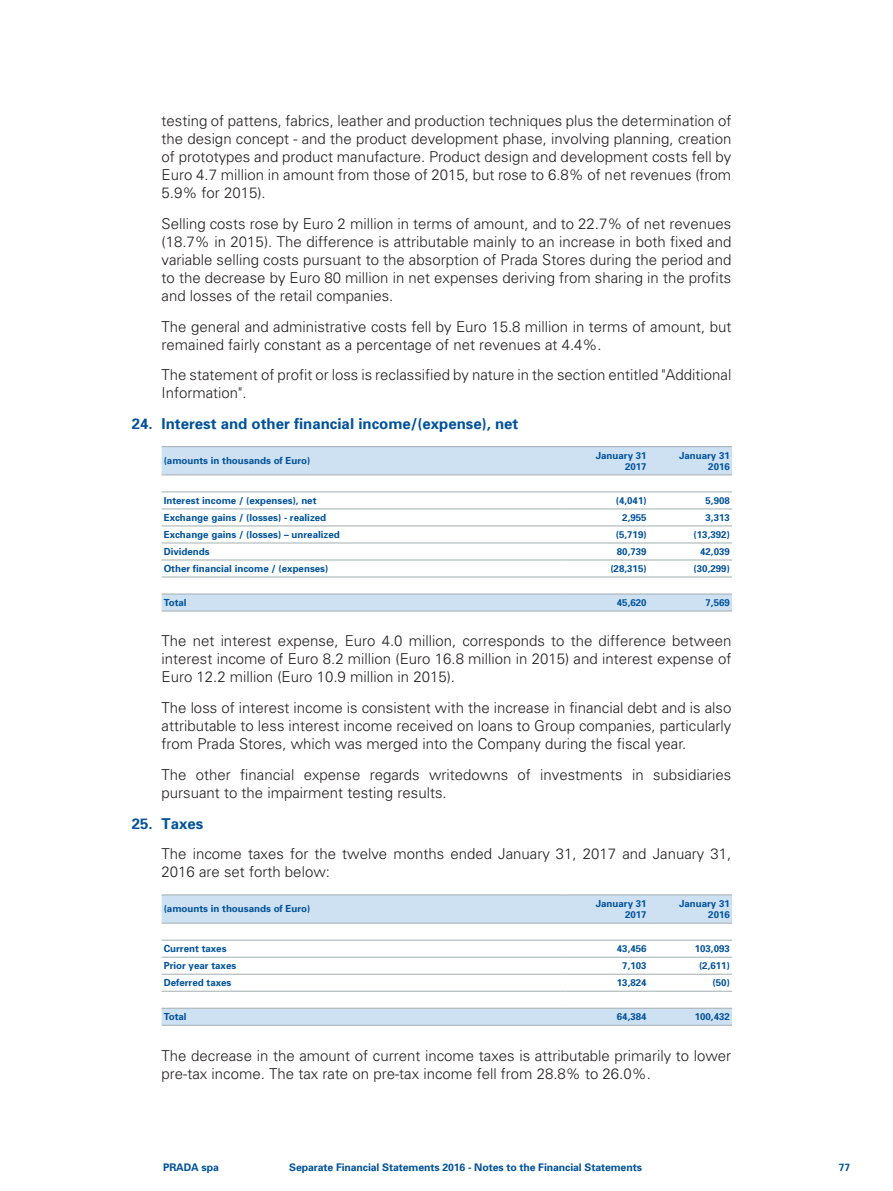
<style>
.page{position:relative;width:893px;height:1191px;background:#fff}
.page>*{position:absolute;margin:0;border:0;box-sizing:border-box;transform-origin:0 0}
.t1{font:300 15px/18px "Univers";color:#231f20}
.t2{font:700 15px "Univers";color:#01529b}
.t3{font:700 10.5px "Univers";letter-spacing:-.01em;color:#01529b}
.t4{font:700 9.75px/11.2px "Univers";color:#01529b;text-align:right}
</style>
<div class="page">
<svg style="left:162px;top:447px;width:570px;height:163px"></svg>
<hr style="left:162px;top:446px;width:404px;height:1px;background:#a2aeaf">
<hr style="left:566px;top:446px;width:83px;height:1px;background:#a2aeaf">
<hr style="left:649px;top:446px;width:83px;height:1px;background:#a2aeaf">
<hr style="left:162px;top:474px;width:404px;height:1px;background:#a2aeaf">
<hr style="left:566px;top:474px;width:83px;height:1px;background:#a2aeaf">
<hr style="left:649px;top:474px;width:83px;height:1px;background:#a2aeaf">
<hr style="left:162px;top:491px;width:404px;height:1px;background:#a2aeaf">
<hr style="left:566px;top:491px;width:83px;height:1px;background:#a2aeaf">
<hr style="left:649px;top:491px;width:83px;height:1px;background:#a2aeaf">
<hr style="left:162px;top:508px;width:404px;height:1px;background:#a2aeaf">
<hr style="left:566px;top:508px;width:83px;height:1px;background:#a2aeaf">
<hr style="left:649px;top:508px;width:83px;height:1px;background:#a2aeaf">
<hr style="left:162px;top:525px;width:404px;height:1px;background:#a2aeaf">
<hr style="left:566px;top:525px;width:83px;height:1px;background:#a2aeaf">
<hr style="left:649px;top:525px;width:83px;height:1px;background:#a2aeaf">
<hr style="left:162px;top:542px;width:404px;height:1px;background:#a2aeaf">
<hr style="left:566px;top:542px;width:83px;height:1px;background:#a2aeaf">
<hr style="left:649px;top:542px;width:83px;height:1px;background:#a2aeaf">
<hr style="left:162px;top:559px;width:404px;height:1px;background:#a2aeaf">
<hr style="left:566px;top:559px;width:83px;height:1px;background:#a2aeaf">
<hr style="left:649px;top:559px;width:83px;height:1px;background:#a2aeaf">
<hr style="left:162px;top:576px;width:404px;height:1px;background:#a2aeaf">
<hr style="left:566px;top:576px;width:83px;height:1px;background:#a2aeaf">
<hr style="left:649px;top:576px;width:83px;height:1px;background:#a2aeaf">
<hr style="left:162px;top:593px;width:404px;height:1px;background:#a2aeaf">
<hr style="left:566px;top:593px;width:83px;height:1px;background:#a2aeaf">
<hr style="left:649px;top:593px;width:83px;height:1px;background:#a2aeaf">
<hr style="left:162px;top:610px;width:404px;height:1px;background:#a2aeaf">
<hr style="left:566px;top:610px;width:83px;height:1px;background:#a2aeaf">
<hr style="left:649px;top:610px;width:83px;height:1px;background:#a2aeaf">
<svg style="left:162px;top:895px;width:570px;height:130px"></svg>
<hr style="left:162px;top:894px;width:404px;height:1px;background:#a2aeaf">
<hr style="left:566px;top:894px;width:83px;height:1px;background:#a2aeaf">
<hr style="left:649px;top:894px;width:83px;height:1px;background:#a2aeaf">
<hr style="left:162px;top:923px;width:404px;height:1px;background:#a2aeaf">
<hr style="left:566px;top:923px;width:83px;height:1px;background:#a2aeaf">
<hr style="left:649px;top:923px;width:83px;height:1px;background:#a2aeaf">
<hr style="left:162px;top:940px;width:404px;height:1px;background:#a2aeaf">
<hr style="left:566px;top:940px;width:83px;height:1px;background:#a2aeaf">
<hr style="left:649px;top:940px;width:83px;height:1px;background:#a2aeaf">
<hr style="left:162px;top:957px;width:404px;height:1px;background:#a2aeaf">
<hr style="left:566px;top:957px;width:83px;height:1px;background:#a2aeaf">
<hr style="left:649px;top:957px;width:83px;height:1px;background:#a2aeaf">
<hr style="left:162px;top:974px;width:404px;height:1px;background:#a2aeaf">
<hr style="left:566px;top:974px;width:83px;height:1px;background:#a2aeaf">
<hr style="left:649px;top:974px;width:83px;height:1px;background:#a2aeaf">
<hr style="left:162px;top:991px;width:404px;height:1px;background:#a2aeaf">
<hr style="left:566px;top:991px;width:83px;height:1px;background:#a2aeaf">
<hr style="left:649px;top:991px;width:83px;height:1px;background:#a2aeaf">
<hr style="left:162px;top:1008px;width:404px;height:1px;background:#a2aeaf">
<hr style="left:566px;top:1008px;width:83px;height:1px;background:#a2aeaf">
<hr style="left:649px;top:1008px;width:83px;height:1px;background:#a2aeaf">
<hr style="left:162px;top:1025px;width:404px;height:1px;background:#a2aeaf">
<hr style="left:566px;top:1025px;width:83px;height:1px;background:#a2aeaf">
<hr style="left:649px;top:1025px;width:83px;height:1px;background:#a2aeaf">
<p class="t1" style="left:162px;top:111px;width:571px;text-align:justify">testing of pattens, fabrics, leather and production techniques plus the determination of the design concept - and the product development phase, involving planning, creation of prototypes and product manufacture. Product design and development costs fell by Euro 4.7 million in amount from those of 2015, but rose to 6.8% of net revenues (from 5.9% for 2015).</p>
<p class="t1" style="left:162px;top:214px;width:571px;text-align:justify">Selling costs rose by Euro 2 million in terms of amount, and to 22.7% of net revenues (18.7% in 2015). The difference is attributable mainly to an increase in both fixed and variable selling costs pursuant to the absorption of Prada Stores during the period and to the decrease by Euro 80 million in net expenses deriving from sharing in the profits and losses of the retail companies.</p>
<p class="t1" style="left:162px;top:317px;width:571px">The general and administrative costs fell by Euro 15.8 million in terms of amount, but remained fairly constant as a percentage of net revenues at 4.4%.</p>
<p class="t1" style="left:162px;top:366px;width:571px">The statement of profit or loss is reclassified by nature in the section entitled "Additional<br>Information".</p>
<p class="t2" style="left:132px;top:414px;width:388px">24. Interest and other financial income/(expense), net</p>
<p class="t4" style="left:164px;top:455px;width:148px">(amounts in thousands of Euro)</p>
<p class="t4" style="left:596px;top:449px;width:52px">January 31<br>2017</p>
<p class="t4" style="left:679px;top:449px;width:52px">January 31<br>2016</p>
<p class="t4" style="left:164px;top:494px;width:154px">Interest income / (expenses), net</p>
<p class="t4" style="left:616px;top:494px;width:32px">(4,041)</p>
<p class="t4" style="left:706px;top:494px;width:26px">5,908</p>
<p class="t4" style="left:164px;top:511px;width:164px">Exchange gains / (losses) - realized</p>
<p class="t4" style="left:622px;top:511px;width:26px">2,955</p>
<p class="t4" style="left:706px;top:511px;width:26px">3,313</p>
<p class="t4" style="left:164px;top:528px;width:178px">Exchange gains / (losses) – unrealized</p>
<p class="t4" style="left:616px;top:528px;width:32px">(5,719)</p>
<p class="t4" style="left:694px;top:528px;width:38px">(13,392)</p>
<p class="t4" style="left:164px;top:545px;width:48px">Dividends</p>
<p class="t4" style="left:617px;top:545px;width:31px">80,739</p>
<p class="t4" style="left:700px;top:545px;width:31px">42,039</p>
<p class="t4" style="left:164px;top:562px;width:166px">Other financial income / (expenses)</p>
<p class="t4" style="left:610px;top:562px;width:38px">(28,315)</p>
<p class="t4" style="left:694px;top:562px;width:38px">(30,299)</p>
<p class="t4" style="left:164px;top:596px;width:24px">Total</p>
<p class="t4" style="left:617px;top:596px;width:31px">45,620</p>
<p class="t4" style="left:706px;top:596px;width:26px">7,569</p>
<p class="t1" style="left:162px;top:631px;width:571px;text-align:justify">The net interest expense, Euro 4.0 million, corresponds to the difference between interest income of Euro 8.2 million (Euro 16.8 million in 2015) and interest expense of Euro 12.2 million (Euro 10.9 million in 2015).</p>
<p class="t1" style="left:162px;top:698px;width:571px;text-align:justify">The loss of interest income is consistent with the increase in financial debt and is also attributable to less interest income received on loans to Group companies, particularly from Prada Stores, which was merged into the Company during the fiscal year.</p>
<p class="t1" style="left:162px;top:765px;width:571px">The other financial expense regards writedowns of investments in subsidiaries pursuant to the impairment testing results.</p>
<p class="t2" style="left:132px;top:813px;width:73px">25. Taxes</p>
<p class="t1" style="left:162px;top:844px;width:571px">The income taxes for the twelve months ended January 31, 2017 and January 31,<br>2016 are set forth below:</p>
<p class="t4" style="left:164px;top:903px;width:148px">(amounts in thousands of Euro)</p>
<p class="t4" style="left:596px;top:897px;width:52px">January 31<br>2017</p>
<p class="t4" style="left:679px;top:897px;width:52px">January 31<br>2016</p>
<p class="t4" style="left:164px;top:942px;width:64px">Current taxes</p>
<p class="t4" style="left:617px;top:942px;width:31px">43,456</p>
<p class="t4" style="left:695px;top:942px;width:37px">103,093</p>
<p class="t4" style="left:164px;top:959px;width:74px">Prior year taxes</p>
<p class="t4" style="left:622px;top:959px;width:26px">7,103</p>
<p class="t4" style="left:699px;top:959px;width:32px">(2,611)</p>
<p class="t4" style="left:164px;top:976px;width:69px">Deferred taxes</p>
<p class="t4" style="left:617px;top:976px;width:31px">13,824</p>
<p class="t4" style="left:713px;top:976px;width:19px">(50)</p>
<p class="t4" style="left:164px;top:1010px;width:24px">Total</p>
<p class="t4" style="left:617px;top:1010px;width:31px">64,384</p>
<p class="t4" style="left:695px;top:1010px;width:37px">100,432</p>
<p class="t1" style="left:162px;top:1046px;width:571px">The decrease in the amount of current income taxes is attributable primarily to lower pre-tax income. The tax rate on pre-tax income fell from 28.8% to 26.0%.</p>
<p class="t3" style="left:163px;top:1160px;width:57px">PRADA spa</p>
<p class="t3" style="left:289px;top:1160px;width:354px">Separate Financial Statements 2016 - Notes to the Financial Statements</p>
<p class="t3" style="left:839px;top:1160px;width:13px">77</p>
</div>
